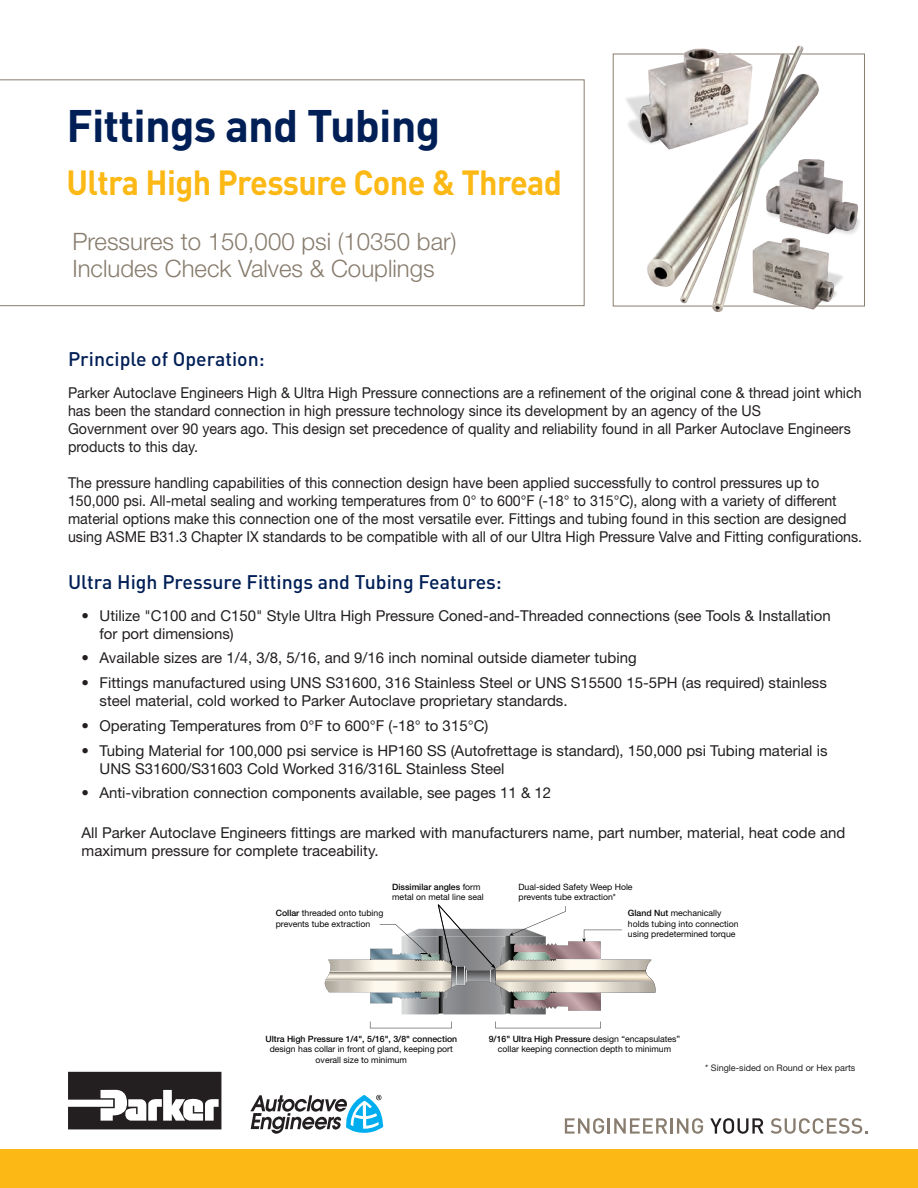
<style>
.page{position:relative;width:918px;height:1188px;background:#fff}
.page>*{position:absolute;margin:0;border:0;box-sizing:border-box;transform-origin:0 0}
.Cover_TITLE_BLUE_Cat{font:700 45px "DINOT";letter-spacing:-.02em;color:#001f56}
.Cover_GOLD_PRODUCT_N{font:700 34.5px "DINOT";letter-spacing:-.02em;color:#fcb814;scale:.94 1}
.Cover_SubTitle_GRAY{font:300 24px "Helvetica Neue LT Std";color:#887d6e}
.Section_subtitle_Blu{font:500 19.5px "DINOT";color:#001f56}
.Paragraph_Copy{font:15px/18px "Helvetica Neue LT Std";color:#231f20;scale:.95 1}
.Paragraph_Copy-2{font:15px/18px "Helvetica Neue LT Std";color:#231f20}
.WARNING_OFFER_TO_SAL{font:9px "Helvetica Neue LT Std";color:#231f20}
.t1{font:8.7px/10.5px "Helvetica Neue LT Std";color:#040503}
.s1{font-weight:500}
</style>
<div class="page">
<div style="left:0;top:1150px;width:918px;height:38px;background:#fcb814"></div>
<svg style="left:565px;top:1118px;width:102px;height:16px"></svg>
<hr style="left:670px;top:1118px;width:3px;height:16px;background:#887d6e">
<svg style="left:677px;top:1118px;width:26px;height:16px"></svg>
<svg style="left:710px;top:1118px;width:54px;height:16px"></svg>
<svg style="left:771px;top:1118px;width:97px;height:16px"></svg>
<svg style="left:0;top:79px;width:585px;height:227px"></svg>
<svg style="left:68px;top:1072px;width:153px;height:57px"></svg>
<svg style="left:250px;top:1095px;width:133px;height:39px"></svg>
<img style="left:623px;top:45px;width:242px;height:267px">
<svg style="left:325px;top:905px;width:331px;height:110px"></svg>
<svg style="left:495px;top:1022px;width:106px;height:6px"></svg>
<svg style="left:370px;top:1022px;width:82px;height:6px"></svg>
<p class="Cover_TITLE_BLUE_Cat" style="left:67px;top:95px;width:376px">Fittings and Tubing</p>
<p class="Cover_GOLD_PRODUCT_N" style="left:67px;top:159px;width:529px">Ultra High Pressure Cone &amp; Thread</p>
<p class="Cover_SubTitle_GRAY" style="left:72px;top:227px;width:386px">Pressures to 150,000 psi (10350 bar)</p>
<p class="Cover_SubTitle_GRAY" style="left:72px;top:254px;width:364px">Includes Check Valves &amp; Couplings</p>
<p class="Section_subtitle_Blu" style="left:68px;top:346px;width:198px">Principle of Operation:</p>
<p class="Paragraph_Copy" style="left:68px;top:383px;width:837px">Parker Autoclave Engineers High &amp; Ultra High Pressure connections are a refinement of the original cone &amp; thread joint which has been the standard connection in high pressure technology since its development by an agency of the US<br>Government over 90 years ago. This design set precedence of quality and reliability found in all Parker Autoclave Engineers products to this day.</p>
<p class="Paragraph_Copy" style="left:68px;top:473px;width:837px">The pressure handling capabilities of this connection design have been applied successfully to control pressures up to 150,000 psi. All-metal sealing and working temperatures from 0° to 600°F (-18° to 315°C), along with a variety of different material options make this connection one of the most versatile ever. Fittings and tubing found in this section are designed using ASME B31.3 Chapter IX standards to be compatible with all of our Ultra High Pressure Valve and Fitting configurations.</p>
<p class="Section_subtitle_Blu" style="left:68px;top:569px;width:435px">Ultra High Pressure Fittings and Tubing Features:</p>
<p class="Paragraph_Copy-2" style="left:100px;top:606px;width:733px;text-indent:-18px">• Utilize "C100 and C150" Style Ultra High Pressure Coned-and-Threaded connections (see Tools &amp; Installation for port dimensions)</p>
<p class="Paragraph_Copy-2" style="left:82px;top:649px;width:557px">• Available sizes are 1/4, 3/8, 5/16, and 9/16 inch nominal outside diameter tubing</p>
<p class="Paragraph_Copy-2" style="left:100px;top:673px;width:729px;text-indent:-18px">• Fittings manufactured using UNS S31600, 316 Stainless Steel or UNS S15500 15-5PH (as required) stainless steel material, cold worked to Parker Autoclave proprietary standards.</p>
<p class="Paragraph_Copy-2" style="left:82px;top:716px;width:408px">• Operating Temperatures from 0°F to 600°F (-18° to 315°C)</p>
<p class="Paragraph_Copy-2" style="left:100px;top:741px;width:729px;text-indent:-18px">• Tubing Material for 100,000 psi service is HP160 SS (Autofrettage is standard), 150,000 psi Tubing material is<br>UNS S31600/S31603 Cold Worked 316/316L Stainless Steel</p>
<p class="Paragraph_Copy-2" style="left:82px;top:784px;width:471px">• Anti-vibration connection components available, see pages 11 &amp; 12</p>
<p class="Paragraph_Copy-2" style="left:82px;top:823px;width:765px">All Parker Autoclave Engineers fittings are marked with manufacturers name, part number, material, heat code and maximum pressure for complete traceability.</p>
<p class="t1" style="left:276px;top:908px;width:109px"><span class="s1">Collar</span> threaded onto tubing prevents tube extraction</p>
<p class="t1" style="left:392px;top:882px;width:93px"><span class="s1">Dissimilar angles</span> form metal on metal line seal</p>
<p class="t1" style="left:519px;top:882px;width:116px">Dual-sided Safety Weep Hole prevents tube extraction*</p>
<p class="t1" style="left:628px;top:908px;width:112px"><span class="s1">Gland Nut</span> mechanically holds tubing into connection using predetermined torque</p>
<p class="t1" style="left:265px;top:1033px;width:193px;text-align:center"><span class="s1">Ultra High Pressure 1/4", 5/16", 3/8" connection </span>design has collar in front of gland, keeping port overall size to minimum</p>
<p class="t1" style="left:489px;top:1033px;width:193px;text-align:center"><span class="s1">9/16" Ultra High Pressure</span> design “encapsulates” collar keeping connection depth to minimum</p>
<p class="WARNING_OFFER_TO_SAL" style="left:705px;top:1062px;width:152px">* Single-sided on Round or Hex parts</p>
</div>
